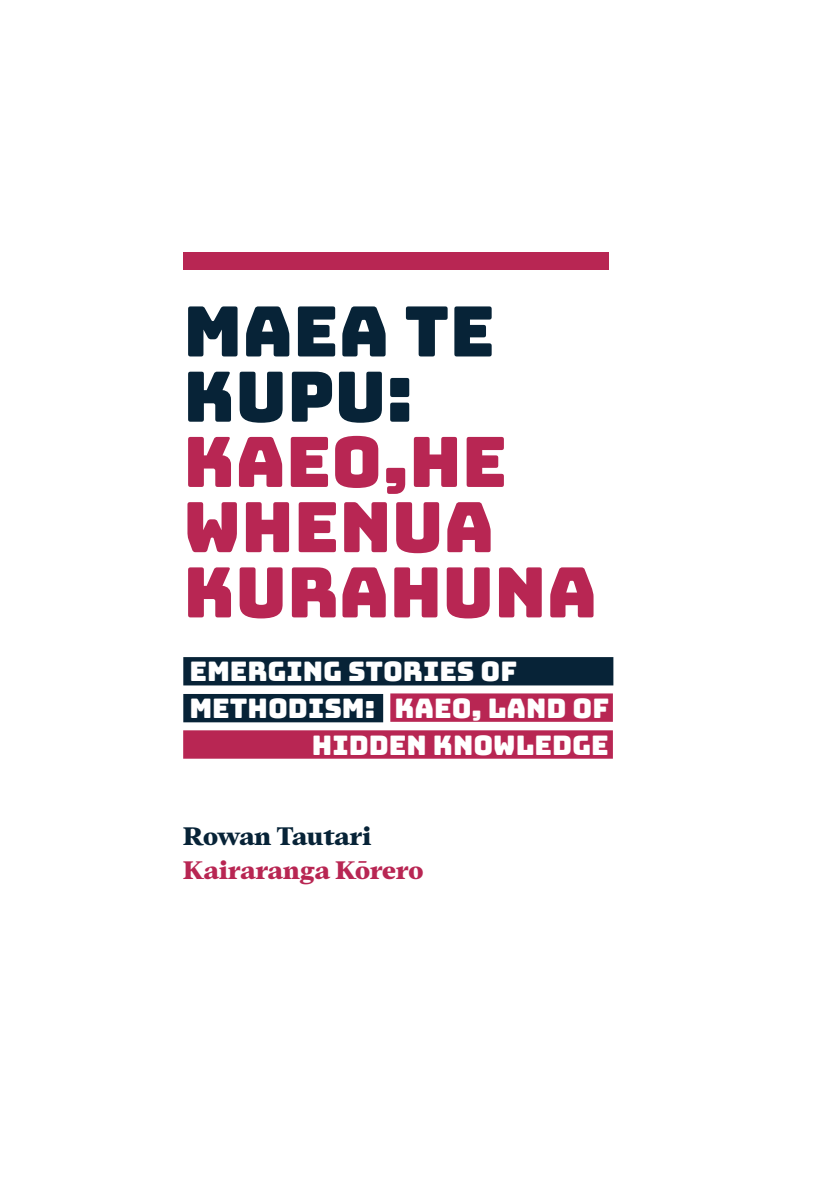
<style>
.page{position:relative;width:840px;height:1191px;background:#fff}
.page>*{position:absolute;margin:0;border:0;box-sizing:border-box;transform-origin:0 0}
.t1{font:69.4px/65.2px "Bungee";color:#b82653}
.t2{font:800 28px/34px "Addington CF";letter-spacing:-.01em;color:#b82653}
.t3{font:27px "Bungee";color:#fff}
.s1{color:#072337}
</style>
<div class="page">
<div style="left:183px;top:657px;width:430px;height:28px;background:#072337"></div>
<div style="left:183px;top:694px;width:200px;height:28px;background:#072337"></div>
<div style="left:183px;top:252px;width:425px;height:18px;background:#b82653"></div>
<div style="left:390px;top:693px;width:222px;height:29px;background:#b82653"></div>
<div style="left:183px;top:730px;width:429px;height:28px;background:#b82653"></div>
<p class="t1" style="left:183px;top:300px;width:415px"><span class="s1">MAEA TE<br>KUPU:<br></span>KAEO,HE<br>WHENUA<br>KURAHUNA</p>
<p class="t3" style="left:189px;top:656px;width:329px">EMERGING STORIES OF</p>
<p class="t3" style="left:189px;top:693px;width:187px">METHODISM:</p>
<p class="t3" style="left:394px;top:692px;width:216px">KAEO, LAND OF</p>
<p class="t3" style="left:312px;top:729px;width:298px">HIDDEN KNOWLEDGE</p>
<p class="t2" style="left:183px;top:820px;width:241px"><span class="s1">Rowan Tautari<br></span>Kairaranga Kōrero</p>
</div>
